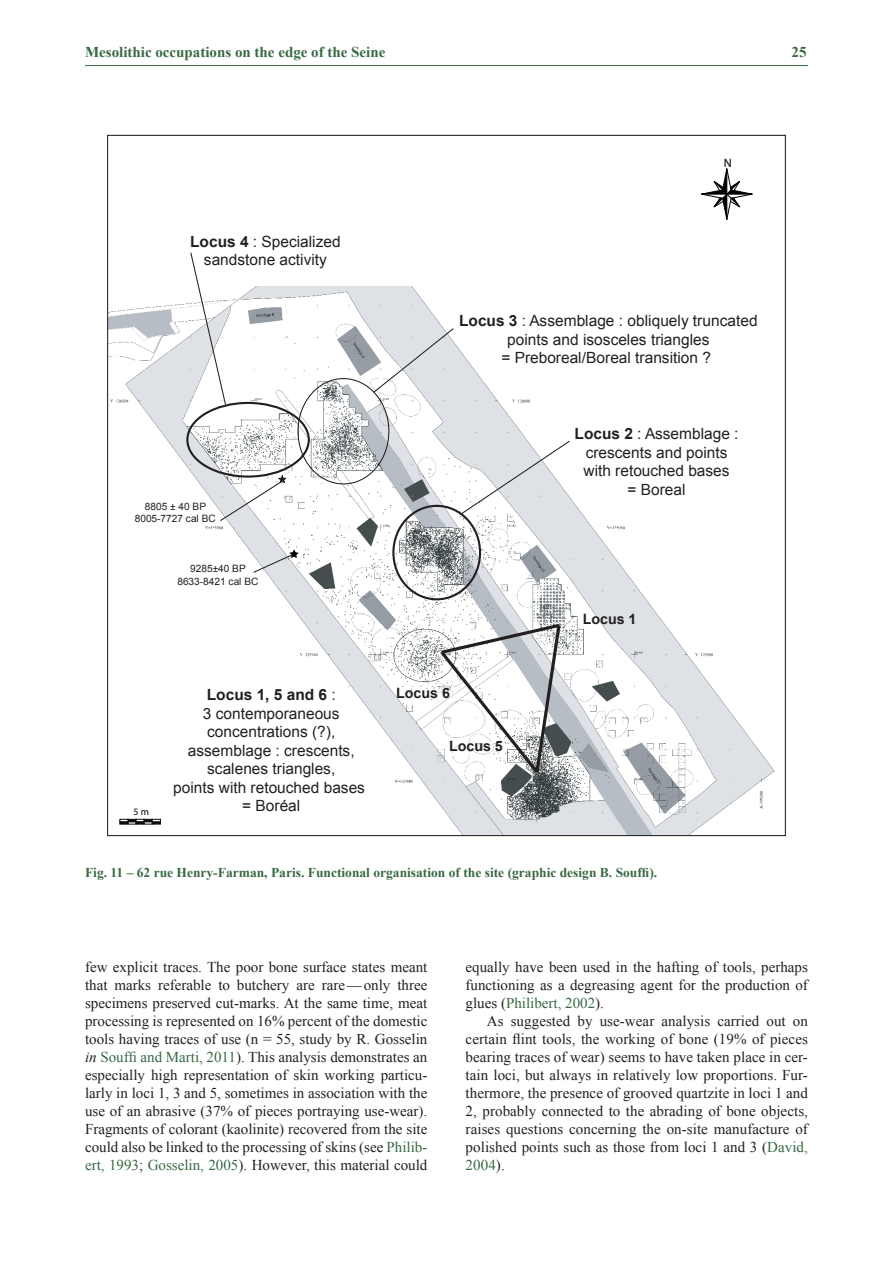
<style>
.page{position:relative;width:893px;height:1263px;background:#fff}
.page>*{position:absolute;margin:0;border:0;box-sizing:border-box;transform-origin:0 0}
.t1{font:15.45px/18.6px "Arial";color:#231f20;text-align:center}
.t2{font:15px/18px "Times New Roman";letter-spacing:.005em;color:#231f20;text-align:justify}
.t3{font:700 15px "Times New Roman";color:#396943}
.t4{font:15px "Times New Roman";color:#396943}
.t5{font:700 14.25px "Arial";letter-spacing:-.005em;color:#231f20}
.t6{font:700 13.5px "Times New Roman";color:#396943}
.t7{font:12.15px "Myriad";color:#000}
.t8{font:10.05px/11.6px "Arial";color:#231f20;text-align:center}
.t9{font:9.9px "Myriad";color:#000}
.s1{font-weight:700}
.s2{font-style:italic}
.s3{color:#396943}
.s4{color:#231f20}
</style>
<div class="page">
<hr style="left:85px;top:65px;width:723px;height:1px;background:#396943">
<img style="left:109px;top:286px;width:665px;height:548px">
<svg style="left:437px;top:622px;width:126px;height:154px"></svg>
<div style="left:392px;top:505px;width:89px;height:95px;border:2px solid #231f20;border-radius:50%"></div>
<div style="left:186px;top:402px;width:124px;height:76px;border:2px solid #231f20;border-radius:50%"></div>
<div style="left:576px;top:467px;width:10px;height:27px;background:#fff"></div>
<svg style="left:219px;top:473px;width:69px;height:49px"></svg>
<svg style="left:701px;top:168px;width:52px;height:52px"></svg>
<svg style="left:119px;top:819px;width:42px;height:5px"></svg>
<svg style="left:252px;top:549px;width:47px;height:25px"></svg>
<svg style="left:372px;top:327px;width:83px;height:67px"></svg>
<svg style="left:459px;top:440px;width:112px;height:76px"></svg>
<svg style="left:190px;top:252px;width:37px;height:154px"></svg>
<p class="t3" style="left:85px;top:42px;width:302px">Mesolithic occupations on the edge of the Seine</p>
<p class="t3" style="left:792px;top:42px;width:16px">25</p>
<p class="t1" style="left:190px;top:232px;width:152px"><span class="s1">Locus 4</span> : Specialized sandstone activity</p>
<p class="t8" style="left:135px;top:501px;width:83px">8805 ± 40 BP<br>8005-7727 cal BC</p>
<p class="t8" style="left:177px;top:563px;width:83px;line-height:12.1px">9285±40 BP<br>8633-8421 cal BC</p>
<p class="t9" style="left:134px;top:807px;width:17px">5 m</p>
<p class="t1" style="left:173px;top:685px;width:193px"><span class="s1">Locus 1, 5 and 6</span> :<br>3 contemporaneous concentrations (?), assemblage : crescents, scalenes triangles,<br>points with retouched bases = Boréal</p>
<p class="t7" style="left:724px;top:157px;width:9px">N</p>
<p class="t1" style="left:459px;top:312px;width:300px"><span class="s1">Locus 3</span> : Assemblage : obliquely truncated points and isosceles triangles<br>= Preboreal/Boreal transition ?</p>
<p class="t1" style="left:575px;top:425px;width:166px"><span class="s1">Locus 2</span> : Assemblage : crescents and points with retouched bases<br>= Boreal</p>
<p class="t5" style="left:396px;top:684px;width:55px">Locus 6</p>
<p class="t5" style="left:449px;top:737px;width:55px">Locus 5</p>
<p class="t5" style="left:583px;top:609px;width:55px">Locus 1</p>
<p class="t6" style="left:85px;top:863px;width:574px">Fig. 11 – 62 rue Henry-Farman, Paris. Functional organisation of the site (graphic design B. Souffi).</p>
<p class="t2" style="left:85px;top:958px;width:344px">few explicit traces. The poor bone surface states meant that marks referable to butchery are rare—only three specimens preserved cut-marks. At the same time, meat processing is represented on 16% percent of the domestic tools having traces of use (n = 55, study by R. Gosselin <span class="s2">in</span> <span class="s3">Souffi and Marti, 2011</span>). This analysis demonstrates an especially high representation of skin working particu&shy;larly in loci 1, 3 and 5, sometimes in association with the use of an abrasive (37% of pieces portraying use-wear).<br>Fragments of colorant (kaolinite) recovered from the site could also be linked to the processing of skins (see <span class="s3">Philib&shy;ert, 1993</span>; <span class="s3">Gosselin, 2005</span>). However, this material could</p>
<p class="t2" style="left:466px;top:958px;width:344px">equally have been used in the hafting of tools, perhaps</p>
<p class="t2" style="left:466px;top:976px;width:344px">functioning as a degreasing agent for the production of</p>
<p class="t4" style="left:466px;top:993px;width:140px"><span class="s4">glues (</span>Philibert, 2002<span class="s4">).</span></p>
<p class="t2" style="left:487px;top:1012px;width:323px">As suggested by use-wear analysis carried out on</p>
<p class="t2" style="left:466px;top:1030px;width:344px">certain flint tools, the working of bone (19% of pieces</p>
<p class="t2" style="left:466px;top:1048px;width:344px">bearing traces of wear) seems to have taken place in cer-</p>
<p class="t2" style="left:466px;top:1066px;width:344px">tain loci, but always in relatively low proportions. Fur-</p>
<p class="t2" style="left:466px;top:1084px;width:344px">thermore, the presence of grooved quartzite in loci 1 and</p>
<p class="t2" style="left:466px;top:1102px;width:344px">2, probably connected to the abrading of bone objects,</p>
<p class="t2" style="left:466px;top:1120px;width:344px">raises questions concerning the on-site manufacture of</p>
<p class="t2" style="left:466px;top:1138px;width:344px">polished points such as those from loci 1 and 3 (<span class="s3">David,</span></p>
<p class="t4" style="left:466px;top:1155px;width:41px">2004<span class="s4">).</span></p>
</div>
